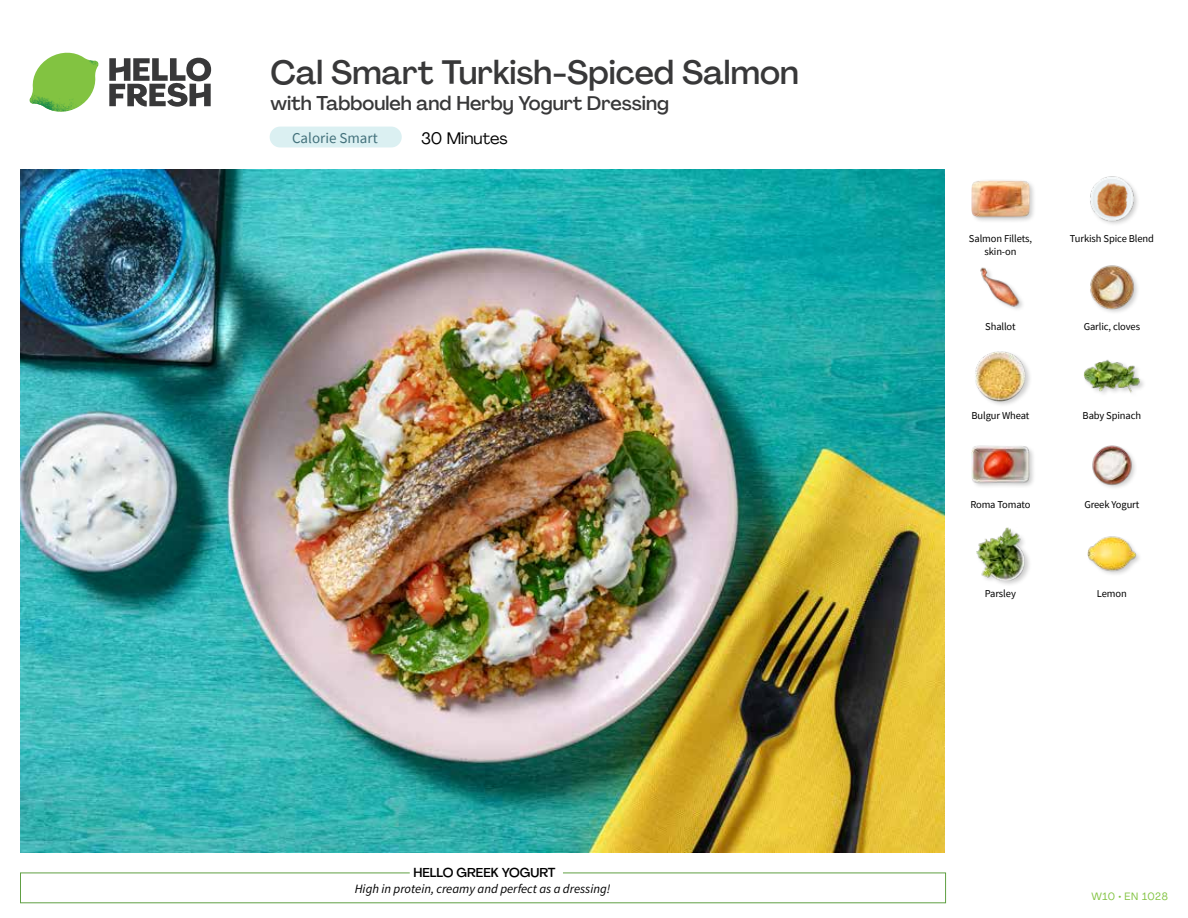
<style>
.page{position:relative;width:1188px;height:918px;background:#fff}
.page>*{position:absolute;margin:0;border:0;box-sizing:border-box;transform-origin:0 0}
.t1{font:500 33px "Agrandir";color:#383839}
.t2{font:500 19.5px "Agrandir";color:#383839}
.t3{font:16.5px "Agrandir";color:#000}
.t4{font:15px "Source Sans Pro";color:#43717b}
.t5{font:italic 12.75px "Source Sans Pro";color:#000}
.t6{font:500 12.75px "Agrandir";color:#000}
.t7{font:10.5px/13.5px "Source Sans Pro";letter-spacing:-.01em;color:#000;text-align:center}
.t8{font:10.5px "Agrandir";letter-spacing:.05em;color:#82c341}
</style>
<div class="page">
<div style="left:270px;top:127px;width:132px;height:20px;background:#dbf0f2;border-radius:10px"></div>
<svg style="left:109px;top:57px;width:102px;height:50px"></svg>
<svg style="left:34px;top:53px;width:62px;height:40px"></svg>
<img style="left:67px;top:53px;width:32px;height:26px">
<img style="left:33px;top:75px;width:59px;height:11px">
<img style="left:29px;top:79px;width:61px;height:33px">
<img style="left:65px;top:86px;width:27px;height:25px">
<div style="left:20px;top:873px;width:926px;height:30px;border:1px solid #609f43"></div>
<div style="left:410px;top:865px;width:153px;height:15px;background:#fff"></div>
<img style="left:21px;top:170px;width:924px;height:682px">
<div style="left:1086px;top:535px;width:57px;height:42px;background:#000;opacity:.2"></div>
<img style="left:1086px;top:535px;width:51px;height:42px">
<div style="left:975px;top:527px;width:57px;height:60px;background:#000;opacity:.2"></div>
<img style="left:975px;top:527px;width:52px;height:53px">
<img style="left:1092px;top:445px;width:43px;height:43px">
<div style="left:971px;top:445px;width:65px;height:44px;background:#000;opacity:.2"></div>
<img style="left:972px;top:445px;width:57px;height:44px">
<div style="left:1083px;top:359px;width:64px;height:40px;background:#000;opacity:.2"></div>
<img style="left:1083px;top:359px;width:58px;height:40px">
<div style="left:974px;top:350px;width:58px;height:58px;background:#000;opacity:.2"></div>
<img style="left:975px;top:351px;width:51px;height:51px">
<img style="left:1090px;top:265px;width:48px;height:48px">
<img style="left:980px;top:267px;width:43px;height:42px">
<img style="left:1090px;top:176px;width:48px;height:48px">
<div style="left:971px;top:179px;width:65px;height:45px;background:#000;opacity:.2"></div>
<img style="left:972px;top:179px;width:57px;height:45px">
<h1 class="t1" style="left:271px;top:52px;width:530px">Cal Smart Turkish-Spiced Salmon</h1>
<h2 class="t2" style="left:271px;top:91px;width:400px">with Tabbouleh and Herby Yogurt Dressing</h2>
<h3 class="t4" style="left:292px;top:128px;width:87px">Calorie Smart</h3>
<h3 class="t3" style="left:421px;top:128px;width:88px">30 Minutes</h3>
<p class="t6" style="left:413px;top:864px;width:143px">HELLO GREEK YOGURT</p>
<p class="t5" style="left:355px;top:881px;width:257px">High in protein, creamy and perfect as a dressing!</p>
<p class="t7" style="left:969px;top:231px;width:64px">Salmon Fillets, skin-on</p>
<p class="t7" style="left:1070px;top:231px;width:86px">Turkish Spice Blend</p>
<p class="t7" style="left:985px;top:320px;width:32px">Shallot</p>
<p class="t7" style="left:1084px;top:320px;width:58px">Garlic, cloves</p>
<p class="t7" style="left:972px;top:409px;width:59px">Bulgur Wheat</p>
<p class="t7" style="left:1083px;top:409px;width:60px">Baby Spinach</p>
<p class="t7" style="left:970px;top:498px;width:62px">Roma Tomato</p>
<p class="t7" style="left:1084px;top:498px;width:56px">Greek Yogurt</p>
<p class="t7" style="left:985px;top:586px;width:32px">Parsley</p>
<p class="t7" style="left:1097px;top:586px;width:31px">Lemon</p>
<p class="t8" style="left:1092px;top:890px;width:78px">W10 • EN 1028</p>
</div>
